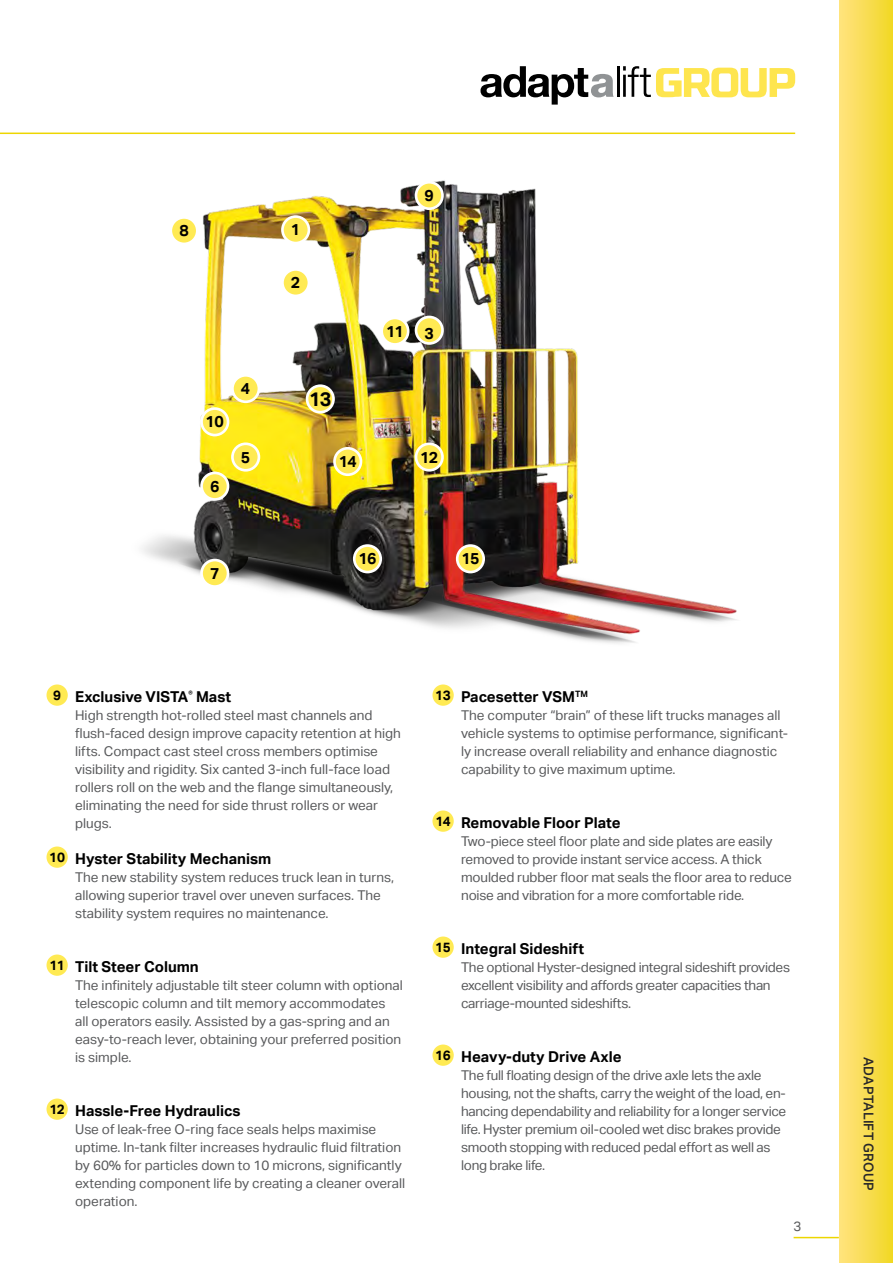
<style>
.page{position:relative;width:893px;height:1263px;background:#fff}
.page>*{position:absolute;margin:0;border:0;box-sizing:border-box;transform-origin:0 0}
.Numbers{font:700 19.65px "Aktiv Grotesk";color:#000}
.Numbers-2{font:700 15.9px "Aktiv Grotesk";letter-spacing:-.04em;color:#000}
.Feature_Body{font:700 15px "Aktiv Grotesk";color:#000}
.Feature_Body-2{font:13.5px/18px "Aktiv Grotesk";color:#58595b}
.Feature_Body-3{font:13.5px/18px "Aktiv Grotesk";letter-spacing:-.02em;color:#58595b}
.t1{font:500 13.5px "Aktiv Grotesk";letter-spacing:.02em;color:#292829}
.Numbers-3{font:700 13.5px "Aktiv Grotesk";letter-spacing:-.03em;color:#000}
</style>
<div class="page">
<div style="left:839px;top:0;width:54px;height:1263px;background:linear-gradient(to right,#ffe380,#f1d827)"></div>
<hr style="left:0;top:133px;width:795px;height:1px;background:#edd600">
<svg style="left:480px;top:66px;width:134px;height:39px"></svg>
<hr style="left:617px;top:66px;width:3px;height:31px;background:#000">
<svg style="left:623px;top:66px;width:172px;height:31px"></svg>
<img style="left:142px;top:180px;width:595px;height:464px">
<div style="left:416px;top:317px;width:26px;height:26px;background:#ffea53;border-radius:50%"></div>
<div style="left:415px;top:316px;width:29px;height:29px;border:3px solid #fff;border-radius:50%"></div>
<div style="left:416px;top:444px;width:26px;height:26px;background:#ffea53;border-radius:50%"></div>
<div style="left:415px;top:442px;width:29px;height:30px;border:3px solid #fff;border-radius:50%"></div>
<div style="left:457px;top:546px;width:27px;height:26px;background:#ffea53;border-radius:50%"></div>
<div style="left:456px;top:544px;width:29px;height:29px;border:3px solid #fff;border-radius:50%"></div>
<div style="left:354px;top:546px;width:27px;height:26px;background:#ffea53;border-radius:50%"></div>
<div style="left:353px;top:544px;width:29px;height:29px;border:3px solid #fff;border-radius:50%"></div>
<div style="left:307px;top:386px;width:26px;height:26px;background:#ffea53;border-radius:50%"></div>
<div style="left:306px;top:384px;width:29px;height:29px;border:3px solid #fff;border-radius:50%"></div>
<div style="left:334px;top:448px;width:27px;height:27px;background:#ffea53;border-radius:50%"></div>
<div style="left:333px;top:447px;width:29px;height:29px;border:3px solid #fff;border-radius:50%"></div>
<div style="left:382px;top:318px;width:26px;height:26px;background:#ffea53;border-radius:50%"></div>
<div style="left:380px;top:317px;width:29px;height:29px;border:3px solid #fff;border-radius:50%"></div>
<div style="left:416px;top:182px;width:26px;height:27px;background:#ffea53;border-radius:50%"></div>
<div style="left:415px;top:181px;width:29px;height:29px;border:3px solid #fff;border-radius:50%"></div>
<div style="left:232px;top:375px;width:27px;height:27px;background:#ffea53;border-radius:50%"></div>
<div style="left:231px;top:374px;width:29px;height:29px;border:3px solid #fff;border-radius:50%"></div>
<div style="left:232px;top:444px;width:27px;height:26px;background:#ffea53;border-radius:50%"></div>
<div style="left:231px;top:442px;width:29px;height:30px;border:3px solid #fff;border-radius:50%"></div>
<div style="left:202px;top:473px;width:26px;height:26px;background:#ffea53;border-radius:50%"></div>
<div style="left:200px;top:472px;width:29px;height:29px;border:3px solid #fff;border-radius:50%"></div>
<div style="left:202px;top:409px;width:26px;height:26px;background:#ffea53;border-radius:50%"></div>
<div style="left:200px;top:407px;width:29px;height:29px;border:3px solid #fff;border-radius:50%"></div>
<div style="left:202px;top:560px;width:26px;height:26px;background:#ffea53;border-radius:50%"></div>
<div style="left:200px;top:559px;width:29px;height:29px;border:3px solid #fff;border-radius:50%"></div>
<div style="left:171px;top:217px;width:26px;height:27px;background:#ffea53;border-radius:50%"></div>
<div style="left:169px;top:216px;width:30px;height:29px;border:3px solid #fff;border-radius:50%"></div>
<div style="left:282px;top:269px;width:27px;height:27px;background:#ffea53;border-radius:50%"></div>
<div style="left:281px;top:268px;width:29px;height:29px;border:3px solid #fff;border-radius:50%"></div>
<div style="left:282px;top:217px;width:27px;height:26px;background:#ffea53;border-radius:50%"></div>
<div style="left:281px;top:215px;width:29px;height:29px;border:3px solid #fff;border-radius:50%"></div>
<div style="left:432px;top:810px;width:22px;height:22px;background:#ffea53;border-radius:50%"></div>
<div style="left:432px;top:936px;width:22px;height:22px;background:#ffea53;border-radius:50%"></div>
<div style="left:432px;top:1044px;width:22px;height:22px;background:#ffea53;border-radius:50%"></div>
<div style="left:47px;top:846px;width:21px;height:22px;background:#ffea53;border-radius:50%"></div>
<div style="left:47px;top:954px;width:21px;height:22px;background:#ffea53;border-radius:50%"></div>
<div style="left:47px;top:1098px;width:21px;height:22px;background:#ffea53;border-radius:50%"></div>
<div style="left:432px;top:684px;width:22px;height:22px;background:#ffea53;border-radius:50%"></div>
<div style="left:47px;top:684px;width:21px;height:22px;background:#ffea53;border-radius:50%"></div>
<hr style="left:794px;top:1237px;width:45px;height:1px;background:#edd600">
<p class="Numbers-2" style="left:179px;top:222px;width:11px">8</p>
<p class="Numbers-2" style="left:206px;top:413px;width:20px">10</p>
<p class="Numbers-2" style="left:210px;top:477px;width:11px">6</p>
<p class="Numbers-2" style="left:241px;top:379px;width:11px">4</p>
<p class="Numbers-2" style="left:241px;top:448px;width:11px">5</p>
<p class="Numbers-2" style="left:210px;top:564px;width:11px">7</p>
<p class="Numbers-2" style="left:291px;top:221px;width:11px">1</p>
<p class="Numbers-2" style="left:291px;top:274px;width:11px">2</p>
<p class="Numbers" style="left:309px;top:388px;width:24px">13</p>
<p class="Numbers-2" style="left:339px;top:452px;width:20px">14</p>
<p class="Numbers-2" style="left:425px;top:186px;width:11px">9</p>
<p class="Numbers-2" style="left:386px;top:322px;width:19px">11</p>
<p class="Numbers-2" style="left:425px;top:324px;width:11px">3</p>
<p class="Numbers-2" style="left:420px;top:448px;width:20px">12</p>
<p class="Numbers-2" style="left:358px;top:550px;width:20px">16</p>
<p class="Numbers-2" style="left:461px;top:550px;width:20px">15</p>
<p class="Numbers-3" style="left:53px;top:687px;width:9px">9</p>
<p class="Numbers-3" style="left:435px;top:687px;width:17px">13</p>
<p class="Feature_Body" style="left:75px;top:688px;width:157px">Exclusive VISTA<sup>®</sup> Mast</p>
<p class="Feature_Body-2" style="left:75px;top:706px;width:327px">High strength hot-rolled steel mast channels and flush-faced design improve capacity retention at high lifts. Compact cast steel cross members optimise visibility and rigidity. Six canted 3-inch full-face load rollers roll on the web and the flange simultaneously, eliminating the need for side thrust rollers or wear plugs.</p>
<p class="Numbers-3" style="left:435px;top:813px;width:17px">14</p>
<p class="Numbers-3" style="left:49px;top:849px;width:17px">10</p>
<p class="Feature_Body" style="left:75px;top:850px;width:198px">Hyster Stability Mechanism</p>
<p class="Feature_Body-2" style="left:75px;top:868px;width:320px">The new stability system reduces truck lean in turns, allowing superior travel over uneven surfaces. The stability system requires no maintenance.</p>
<p class="Numbers-3" style="left:435px;top:939px;width:17px">15</p>
<p class="Numbers-3" style="left:50px;top:957px;width:17px">11</p>
<p class="Feature_Body" style="left:75px;top:958px;width:125px">Tilt Steer Column</p>
<p class="Feature_Body-2" style="left:75px;top:976px;width:329px">The infinitely adjustable tilt steer column with optional telescopic column and tilt memory accommodates<br>all operators easily. Assisted by a gas-spring and an easy-to-reach lever, obtaining your preferred position is simple.</p>
<p class="Numbers-3" style="left:435px;top:1047px;width:17px">16</p>
<p class="Numbers-3" style="left:49px;top:1101px;width:17px">12</p>
<p class="Feature_Body" style="left:75px;top:1102px;width:167px">Hassle-Free Hydraulics</p>
<p class="Feature_Body-2" style="left:75px;top:1120px;width:332px">Use of leak-free O-ring face seals helps maximise uptime. In-tank filter increases hydraulic fluid filtration by 60% for particles down to 10 microns, significantly extending component life by creating a cleaner overall operation.</p>
<p class="Feature_Body" style="left:461px;top:688px;width:128px">Pacesetter VSM<sup>TM</sup></p>
<p class="Feature_Body-2" style="left:461px;top:706px;width:329px">The computer “brain” of these lift trucks manages all vehicle systems to optimise performance, significant&shy;ly increase overall reliability and enhance diagnostic capability to give maximum uptime.</p>
<p class="Feature_Body" style="left:461px;top:814px;width:161px">Removable Floor Plate</p>
<p class="Feature_Body-2" style="left:461px;top:832px;width:332px">Two-piece steel floor plate and side plates are easily removed to provide instant service access. A thick moulded rubber floor mat seals the floor area to reduce noise and vibration for a more comfortable ride.</p>
<p class="Feature_Body" style="left:461px;top:940px;width:124px">Integral Sideshift</p>
<p class="Feature_Body-3" style="left:461px;top:958px;width:330px">The optional Hyster-designed integral sideshift provides excellent visibility and affords greater capacities than carriage-mounted sideshifts.</p>
<p class="Feature_Body" style="left:461px;top:1048px;width:162px">Heavy-duty Drive Axle</p>
<p class="Feature_Body-3" style="left:461px;top:1066px;width:327px">The full floating design of the drive axle lets the axle housing, not the shafts, carry the weight of the load, en&shy;hancing dependability and reliability for a longer service life. Hyster premium oil-cooled wet disc brakes provide smooth stopping with reduced pedal effort as well as long brake life.</p>
<p class="Feature_Body-2" style="left:794px;top:1217px;width:9px">3</p>
<p class="t1" style="left:876px;top:1057px;width:135px;rotate:90deg">ADAPTALIFT GROUP</p>
</div>
